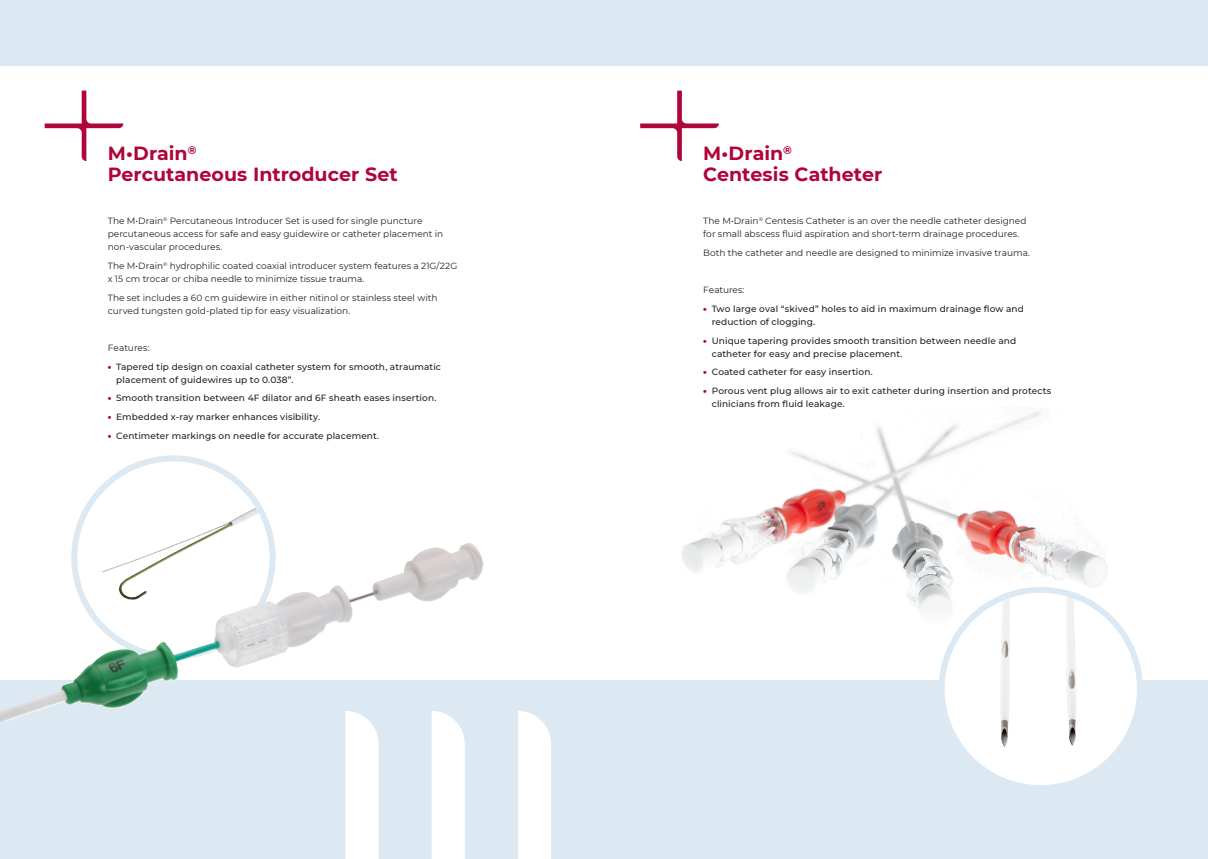
<style>
.page{position:relative;width:1208px;height:859px;background:#fff}
.page>*{position:absolute;margin:0;border:0;box-sizing:border-box;transform-origin:0 0}
.Rubrik{font:700 19px/21px "Montserrat";color:#b10439}
.Brødtekst{font:9px/13px "Montserrat";color:#231f20}
.t1{font:500 9px/13px "Montserrat";letter-spacing:.01em;color:#231f20}
.s1{font-weight:900;color:#b10439}
</style>
<div class="page">
<div style="left:0;top:680px;width:1208px;height:179px;background:#dce9f3"></div>
<div style="left:518px;top:711px;width:33px;height:148px;background:#fff"></div>
<div style="left:432px;top:722px;width:33px;height:137px;background:#fff"></div>
<div style="left:345px;top:722px;width:33px;height:137px;background:#fff"></div>
<div style="left:0;top:0;width:1208px;height:65px;background:#dce9f3"></div>
<svg style="left:45px;top:91px;width:78px;height:70px"></svg>
<img style="left:682px;top:411px;width:441px;height:232px">
<img style="left:179px;top:508px;width:80px;height:35px">
<svg style="left:640px;top:91px;width:79px;height:70px"></svg>
<img style="left:0;top:543px;width:484px;height:179px">
<div style="left:941px;top:590px;width:199px;height:198px;background:#fff;border-radius:50%"></div>
<img style="left:1000px;top:596px;width:76px;height:151px">
<div style="left:938px;top:587px;width:205px;height:204px;border:6px solid #dce9f3;border-radius:50%"></div>
<p class="Rubrik" style="left:108px;top:142px;width:291px">M•Drain<sup>®<br></sup>Percutaneous Introducer Set</p>
<p class="Brødtekst" style="left:108px;top:214px;width:337px">The M•Drain<sup>®</sup> Percutaneous Introducer Set is used for single puncture percutaneous access for safe and easy guidewire or catheter placement in non-vascular procedures.</p>
<p class="Brødtekst" style="left:108px;top:259px;width:351px">The M•Drain<sup>®</sup> hydrophilic coated coaxial introducer system features a 21G/22G x 15 cm trocar or chiba needle to minimize tissue trauma.</p>
<p class="Brødtekst" style="left:108px;top:290px;width:331px">The set includes a 60 cm guidewire in either nitinol or stainless steel with curved tungsten gold-plated tip for easy visualization.</p>
<p class="Brødtekst" style="left:108px;top:341px;width:43px">Features:</p>
<p class="t1" style="left:116px;top:359px;width:326px;text-indent:-9px"><span class="s1">•</span> Tapered tip design on coaxial catheter system for smooth, atraumatic placement of guidewires up to 0.038”.</p>
<p class="t1" style="left:108px;top:391px;width:330px"><span class="s1">•</span> Smooth transition between 4F dilator and 6F sheath eases insertion.</p>
<p class="t1" style="left:108px;top:410px;width:214px"><span class="s1">•</span> Embedded x-ray marker enhances visibility.</p>
<p class="t1" style="left:108px;top:428px;width:273px"><span class="s1">•</span> Centimeter markings on needle for accurate placement.</p>
<p class="Rubrik" style="left:703px;top:142px;width:181px">M•Drain<sup>®<br></sup>Centesis Catheter</p>
<p class="Brødtekst" style="left:703px;top:214px;width:325px">The M•Drain<sup>®</sup> Centesis Catheter is an over the needle catheter designed for small abscess fluid aspiration and short-term drainage procedures.</p>
<p class="Brødtekst" style="left:703px;top:246px;width:328px">Both the catheter and needle are designed to minimize invasive trauma.</p>
<p class="Brødtekst" style="left:703px;top:283px;width:43px">Features:</p>
<p class="t1" style="left:711px;top:302px;width:314px;text-indent:-9px"><span class="s1">•</span> Two large oval “skived” holes to aid in maximum drainage flow and reduction of clogging.</p>
<p class="t1" style="left:711px;top:333px;width:306px;text-indent:-9px"><span class="s1">•</span> Unique tapering provides smooth transition between needle and catheter for easy and precise placement.</p>
<p class="t1" style="left:703px;top:365px;width:171px"><span class="s1">•</span> Coated catheter for easy insertion.</p>
<p class="t1" style="left:711px;top:384px;width:341px;text-indent:-9px"><span class="s1">•</span> Porous vent plug allows air to exit catheter during insertion and protects clinicians from fluid leakage.</p>
</div>
